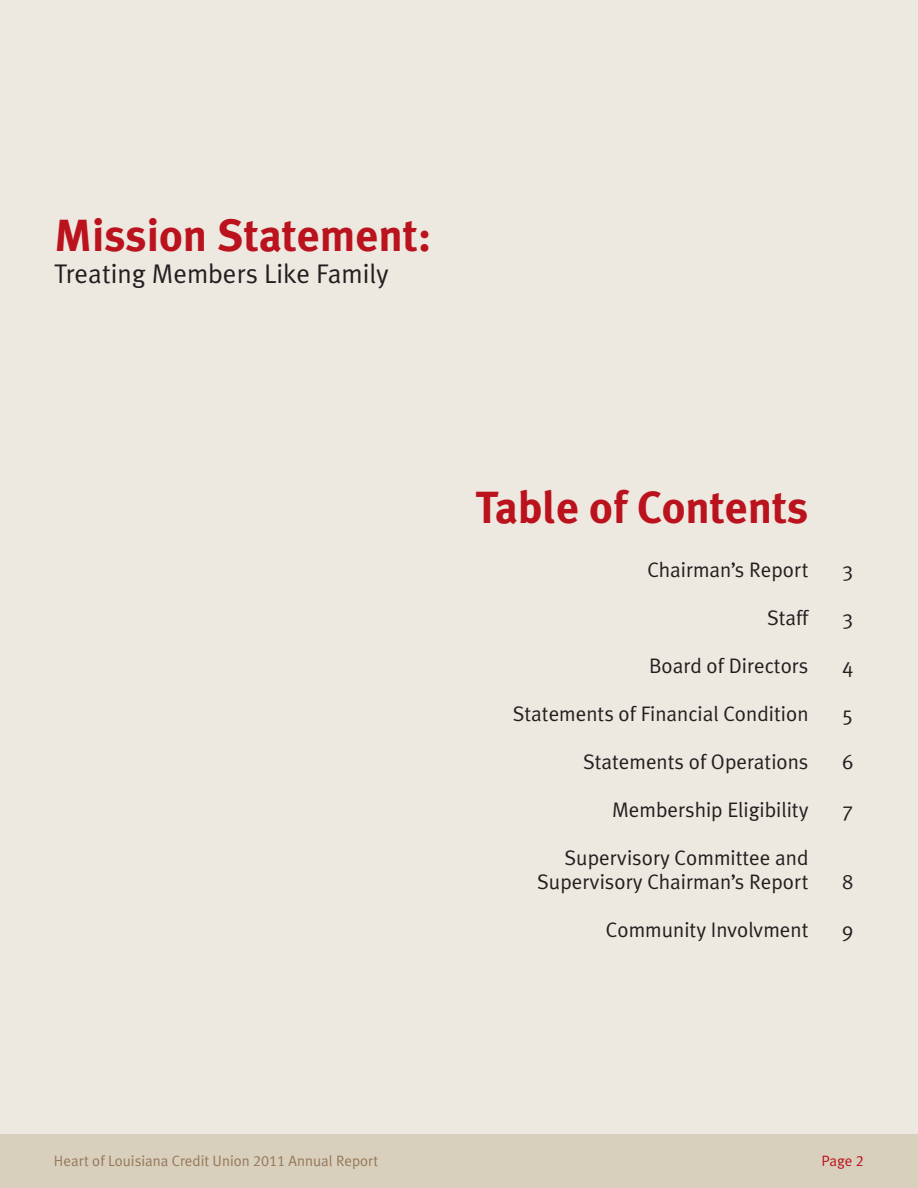
<style>
.page{position:relative;width:918px;height:1188px;background:#fff}
.page>*{position:absolute;margin:0;border:0;box-sizing:border-box;transform-origin:0 0}
.t1{font:700 45px "Meta Plus";color:#ba131d}
.t2{font:27px "Meta Plus Normal";color:#231f20}
.t3{font:21px/24px "Meta Plus Normal";color:#231f20;text-align:right}
.t4{font:15px "Meta Plus Normal";color:#96795a}
.t5{font:15px "Meta Plus Normal";color:#ba131d}
.s1{font-family:"Meta Plus Normal Caps"}
</style>
<div class="page">
<div style="left:0;top:0;width:918px;height:1134px;background:#ede8e0"></div>
<div style="left:0;top:1134px;width:918px;height:54px;background:#d8cfbc"></div>
<h1 class="t1" style="left:54px;top:214px;width:379px">Mission Statement:</h1>
<p class="t2" style="left:54px;top:264px;width:336px">Treating Members Like Family</p>
<h1 class="t1" style="left:476px;top:486px;width:334px">Table of Contents</h1>
<p class="t3" style="left:647px;top:560px;width:163px">Chairman’s Report</p>
<p class="t3" style="left:842px;top:560px;width:13px">3</p>
<p class="t3" style="left:767px;top:608px;width:43px">Staff</p>
<p class="t3" style="left:842px;top:608px;width:13px">3</p>
<p class="t3" style="left:649px;top:656px;width:161px">Board of Directors</p>
<p class="t3" style="left:842px;top:656px;width:13px">4</p>
<p class="t3" style="left:513px;top:704px;width:297px">Statements of Financial Condition</p>
<p class="t3" style="left:842px;top:704px;width:13px">5</p>
<p class="t3" style="left:583px;top:752px;width:227px">Statements of Operations</p>
<p class="t3" style="left:842px;top:752px;width:13px">6</p>
<p class="t3" style="left:612px;top:800px;width:198px">Membership Eligibility</p>
<p class="t3" style="left:842px;top:800px;width:13px">7</p>
<p class="t3" style="left:537px;top:848px;width:273px">Supervisory Committee and<br>Supervisory Chairman’s Report</p>
<p class="t3" style="left:842px;top:872px;width:13px">8</p>
<p class="t3" style="left:606px;top:920px;width:204px">Community Involvment</p>
<p class="t3" style="left:842px;top:920px;width:13px">9</p>
<p class="t4" style="left:54px;top:1156px;width:326px">Heart of Louisiana Credit Union <span class="s1">2011</span> Annual Report</p>
<p class="t5" style="left:822px;top:1156px;width:44px">Page <span class="s1">2</span></p>
</div>
